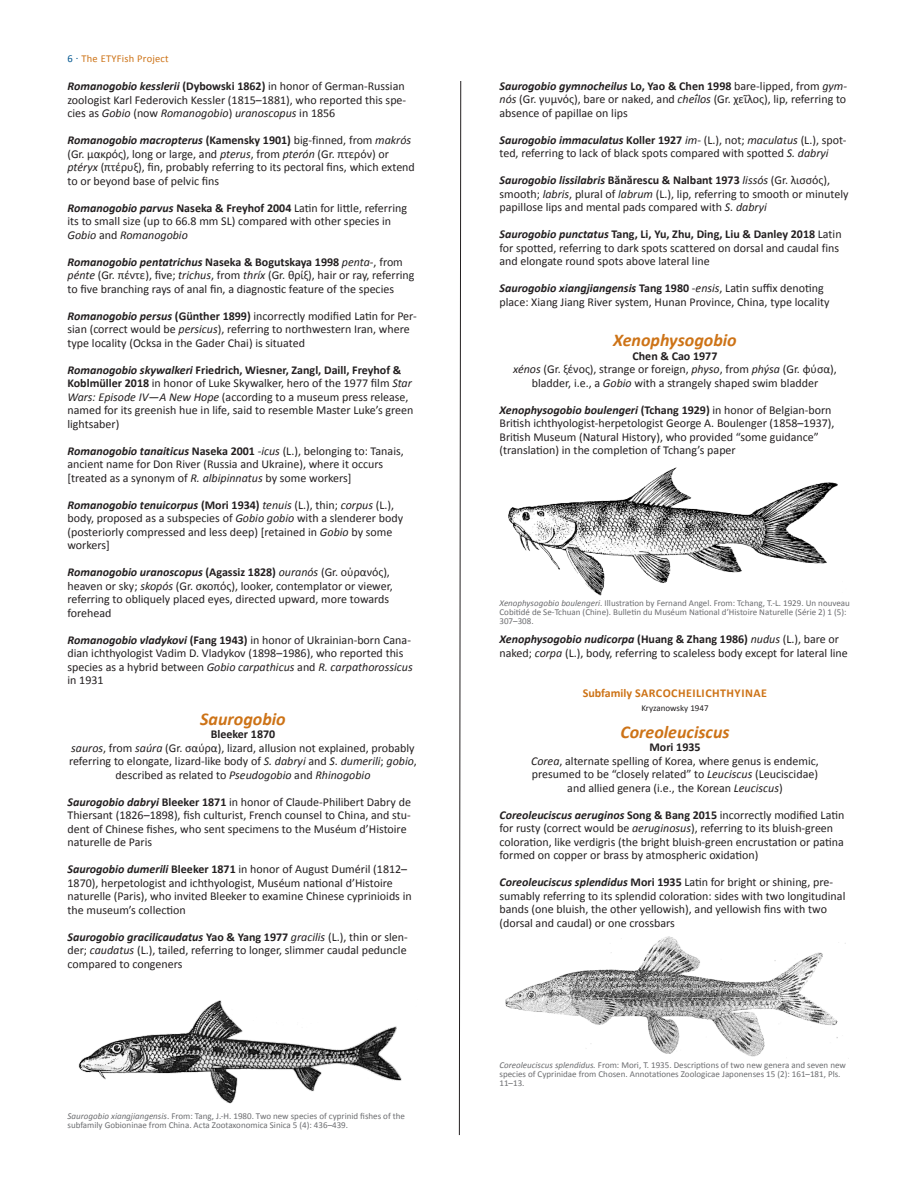
<style>
.page{position:relative;width:918px;height:1188px;background:#fff}
.page>*{position:absolute;margin:0;border:0;box-sizing:border-box;transform-origin:0 0}
.t1{font:italic 700 18px "Calibri";color:#cd7317}
.t2{font:12px/13.5px "Calibri";color:#231f20}
.t3{font:700 12px "Calibri";letter-spacing:.04em;color:#cd7317}
.t4{font:700 12px "Calibri";color:#231f20}
.t5{font:10.5px "Calibri";letter-spacing:.02em;color:#cd7317}
.t6{font:9px/9px "Calibri";color:#6c6d70}
.t7{font:9px "Calibri";color:#231f20}
.s1{color:#00558f}
.s2{font-weight:700;font-style:italic}
.s3{font-weight:700}
.s4{font-style:italic}
</style>
<div class="page">
<svg style="left:459px;top:81px;width:2px;height:1055px"></svg>
<img style="left:78px;top:1000px;width:324px;height:104px">
<img style="left:508px;top:467px;width:330px;height:129px">
<img style="left:505px;top:936px;width:344px;height:123px">
<p class="t5" style="left:68px;top:51px;width:103px"><span class="s1">6 ·</span> The ETYFish Project</p>
<p class="t2" style="left:68px;top:79px;width:340px"><span class="s2">Romanogobio kesslerii</span> <span class="s3">(Dybowski 1862)</span> in honor of German-Russian zoologist Karl Federovich Kessler (1815–1881), who reported this spe&shy;cies as <span class="s4">Gobio</span> (now <span class="s4">Romanogobio</span>) <span class="s4">uranoscopus</span> in 1856</p>
<p class="t2" style="left:68px;top:133px;width:349px"><span class="s2">Romanogobio macropterus</span> <span class="s3">(Kamensky 1901)</span> big-finned, from <span class="s4">makrós </span>(Gr. μακρός), long or large, and <span class="s4">pterus</span>, from <span class="s4">pterón</span> (Gr. πτερόν) or <span class="s4">ptéryx</span> (πτέρυξ), fin, probably referring to its pectoral fins, which extend to or beyond base of pelvic fins</p>
<p class="t2" style="left:68px;top:200px;width:341px"><span class="s2">Romanogobio parvus</span> <span class="s3">Naseka &amp; Freyhof 2004</span> Latin for little, referring its to small size (up to 66.8 mm SL) compared with other species in<br><span class="s4">Gobio</span> and <span class="s4">Romanogobio</span></p>
<p class="t2" style="left:68px;top:254px;width:349px"><span class="s2">Romanogobio pentatrichus</span> <span class="s3">Naseka &amp; Bogutskaya 1998</span> <span class="s4">penta-</span>, from <span class="s4">pénte</span> (Gr. πέντε), five; <span class="s4">trichus</span>, from <span class="s4">thríx</span> (Gr. θρίξ), hair or ray, referring to five branching rays of anal fin, a diagnostic feature of the species</p>
<p class="t2" style="left:68px;top:308px;width:351px"><span class="s2">Romanogobio persus</span> <span class="s3">(Günther 1899)</span> incorrectly modified Latin for Per&shy;sian (correct would be <span class="s4">persicus</span>), referring to northwestern Iran, where type locality (Ocksa in the Gader Chai) is situated</p>
<p class="t2" style="left:68px;top:362px;width:347px"><span class="s2">Romanogobio skywalkeri</span> <span class="s3">Friedrich, Wiesner, Zangl, Daill, Freyhof &amp; Koblmüller 2018</span> in honor of Luke Skywalker, hero of the 1977 film <span class="s4">Star Wars: Episode IV—A New Hope</span> (according to a museum press release, named for its greenish hue in life, said to resemble Master Luke’s green lightsaber)</p>
<p class="t2" style="left:68px;top:443px;width:338px"><span class="s2">Romanogobio tanaiticus</span> <span class="s3">Naseka 2001</span> -<span class="s4">icus</span> (L.), belonging to: Tanais, ancient name for Don River (Russia and Ukraine), where it occurs [treated as a synonym of <span class="s4">R. albipinnatus</span> by some workers]</p>
<p class="t2" style="left:68px;top:497px;width:337px"><span class="s2">Romanogobio tenuicorpus</span> <span class="s3">(Mori 1934)</span> <span class="s4">tenuis</span> (L.), thin; <span class="s4">corpus</span> (L.), body, proposed as a subspecies of <span class="s4">Gobio gobio</span> with a slenderer body (posteriorly compressed and less deep) [retained in <span class="s4">Gobio</span> by some workers]</p>
<p class="t2" style="left:68px;top:565px;width:327px"><span class="s2">Romanogobio uranoscopus</span> <span class="s3">(Agassiz 1828)</span> <span class="s4">ouranós</span> (Gr. οὐρανός), heaven or sky; <span class="s4">skopós</span> (Gr. σκοπός), looker, contemplator or viewer, referring to obliquely placed eyes, directed upward, more towards forehead</p>
<p class="t2" style="left:68px;top:632px;width:347px"><span class="s2">Romanogobio vladykovi</span> <span class="s3">(Fang 1943)</span> in honor of Ukrainian-born Cana&shy;dian ichthyologist Vadim D. Vladykov (1898–1986), who reported this species as a hybrid between <span class="s4">Gobio carpathicus</span> and <span class="s4">R. carpathorossicus </span>in 1931</p>
<h1 class="t1" style="left:200px;top:706px;width:87px">Saurogobio</h1>
<p class="t2" style="left:69px;top:727px;width:349px;text-align:center"><span class="s3">Bleeker 1870<br></span><span class="s4">sauros</span>, from <span class="s4">saúra</span> (Gr. σαύρα), lizard, allusion not explained, probably referring to elongate, lizard-like body of <span class="s4">S. dabryi</span> and <span class="s4">S</span>. <span class="s4">dumerili</span>; <span class="s4">gobio</span>, described as related to <span class="s4">Pseudogobio</span> and <span class="s4">Rhinogobio</span></p>
<p class="t2" style="left:68px;top:794px;width:345px"><span class="s2">Saurogobio dabryi</span> <span class="s3">Bleeker 1871</span> in honor of Claude-Philibert Dabry de Thiersant (1826–1898), fish culturist, French counsel to China, and stu&shy;dent of Chinese fishes, who sent specimens to the Muséum d’Histoire naturelle de Paris</p>
<p class="t2" style="left:68px;top:862px;width:346px"><span class="s2">Saurogobio dumerili</span> <span class="s3">Bleeker 1871</span> in honor of August Duméril (1812– 1870), herpetologist and ichthyologist, Muséum national d’Histoire naturelle (Paris), who invited Bleeker to examine Chinese cyprinioids in the museum’s collection</p>
<p class="t2" style="left:68px;top:929px;width:342px;text-align:justify"><span class="s2">Saurogobio gracilicaudatus</span> <span class="s3">Yao &amp; Yang 1977</span> <span class="s4">gracilis</span> (L.), thin or slen&shy;der; <span class="s4">caudatus</span> (L.), tailed, referring to longer, slimmer caudal peduncle compared to congeners</p>
<p class="t6" style="left:68px;top:1111px;width:339px"><span class="s4">Saurogobio xiangjiangensis</span>. From: Tang, J.-H. 1980. Two new species of cyprinid fishes of the subfamily Gobioninae from China. Acta Zootaxonomica Sinica 5 (4): 436–439.</p>
<p class="t2" style="left:500px;top:79px;width:349px"><span class="s2">Saurogobio gymnocheilus</span> <span class="s3">Lo, Yao &amp; Chen 1998</span> bare-lipped, from <span class="s4">gym&shy;nós</span> (Gr. γυμνός), bare or naked, and <span class="s4">cheīlos</span></p>
<p class="t2" style="left:699px;top:92px;width:149px"><span class="s4">́</span> (Gr. χεῖλος), lip, referring to</p>
<p class="t2" style="left:500px;top:106px;width:130px">absence of papillae on lips</p>
<p class="t2" style="left:500px;top:133px;width:348px"><span class="s2">Saurogobio immaculatus</span> <span class="s3">Koller 1927</span> <span class="s4">im</span>- (L.), not; <span class="s4">maculatus</span> (L.), spot&shy;ted, referring to lack of black spots compared with spotted <span class="s4">S. dabryi</span></p>
<p class="t2" style="left:500px;top:173px;width:351px"><span class="s2">Saurogobio lissilabris</span> <span class="s3">Bănărescu &amp; Nalbant 1973</span> <span class="s4">lissós</span> (Gr. λισσός), smooth; <span class="s4">labris</span>, plural of <span class="s4">labrum</span> (L.), lip, referring to smooth or minutely papillose lips and mental pads compared with <span class="s4">S. dabryi</span></p>
<p class="t2" style="left:500px;top:227px;width:344px"><span class="s2">Saurogobio punctatus</span> <span class="s3">Tang, Li, Yu, Zhu, Ding, Liu &amp; Danley 2018</span> Latin for spotted, referring to dark spots scattered on dorsal and caudal fins and elongate round spots above lateral line</p>
<p class="t2" style="left:500px;top:281px;width:332px"><span class="s2">Saurogobio xiangjiangensis</span> <span class="s3">Tang 1980</span> -<span class="s4">ensis</span>, Latin suffix denoting place: Xiang Jiang River system, Hunan Province, China, type locality</p>
<p class="t1" style="left:613px;top:328px;width:125px">Xenophysogobio</p>
<p class="t4" style="left:633px;top:348px;width:86px">Chen &amp; Cao 1977</p>
<p class="t2" style="left:513px;top:362px;width:325px;text-align:center"><span class="s4">xénos</span> (Gr. ξένος), strange or foreign, <span class="s4">physo</span>, from <span class="s4">phýsa</span> (Gr. φύσα), bladder, i.e., a <span class="s4">Gobio</span> with a strangely shaped swim bladder</p>
<p class="t2" style="left:500px;top:403px;width:337px"><span class="s2">Xenophysogobio boulengeri</span> <span class="s3">(Tchang 1929)</span> in honor of Belgian-born British ichthyologist-herpetologist George A. Boulenger (1858–1937), British Museum (Natural History), who provided “some guidance” (translation) in the completion of Tchang’s paper</p>
<p class="t6" style="left:500px;top:598px;width:352px"><span class="s4">Xenophysogobio boulengeri</span>. Illustration by Fernand Angel. From: Tchang, T.-L. 1929. Un nouveau<br>Cobitidé de Se-Tchuan (Chine). Bulletin du Muséum National d’Histoire Naturelle (Série 2) 1 (5):<br>307–308.</p>
<p class="t2" style="left:500px;top:632px;width:350px"><span class="s2">Xenophysogobio nudicorpa</span> <span class="s3">(Huang &amp; Zhang 1986)</span> <span class="s4">nudus</span> (L.), bare or naked; <span class="s4">corpa</span> (L.), body, referring to scaleless body except for lateral line</p>
<p class="t3" style="left:583px;top:685px;width:186px">Subfamily SARCOCHEILICHTHYINAE</p>
<p class="t7" style="left:641px;top:702px;width:69px">Kryzanowsky 1947</p>
<p class="t1" style="left:620px;top:719px;width:111px">Coreoleuciscus</p>
<p class="t4" style="left:649px;top:739px;width:53px">Mori 1935</p>
<p class="t2" style="left:531px;top:754px;width:289px"><span class="s4">Corea</span>, alternate spelling of Korea, where genus is endemic,</p>
<p class="t2" style="left:532px;top:767px;width:288px">presumed to be “closely related” to <span class="s4">Leuciscus</span> (Leuciscidae)</p>
<p class="t2" style="left:567px;top:781px;width:217px">and allied genera (i.e., the Korean <span class="s4">Leuciscus</span>)</p>
<p class="t2" style="left:500px;top:808px;width:346px"><span class="s2">Coreoleuciscus aeruginos</span> <span class="s3">Song &amp; Bang 2015</span> incorrectly modified Latin for rusty (correct would be <span class="s4">aeruginosus</span>), referring to its bluish-green coloration, like verdigris (the bright bluish-green encrustation or patina formed on copper or brass by atmospheric oxidation)</p>
<p class="t2" style="left:500px;top:875px;width:347px"><span class="s2">Coreoleuciscus splendidus</span> <span class="s3">Mori 1935</span> Latin for bright or shining, pre&shy;sumably referring to its splendid coloration: sides with two longitudinal bands (one bluish, the other yellowish), and yellowish fins with two (dorsal and caudal) or one crossbars</p>
<p class="t6" style="left:500px;top:1060px;width:348px"><span class="s4">Coreoleuciscus splendidus.</span> From: Mori, T. 1935. Descriptions of two new genera and seven new species of Cyprinidae from Chosen. Annotationes Zoologicae Japonenses 15 (2): 161–181, Pls.<br>11–13.</p>
</div>
